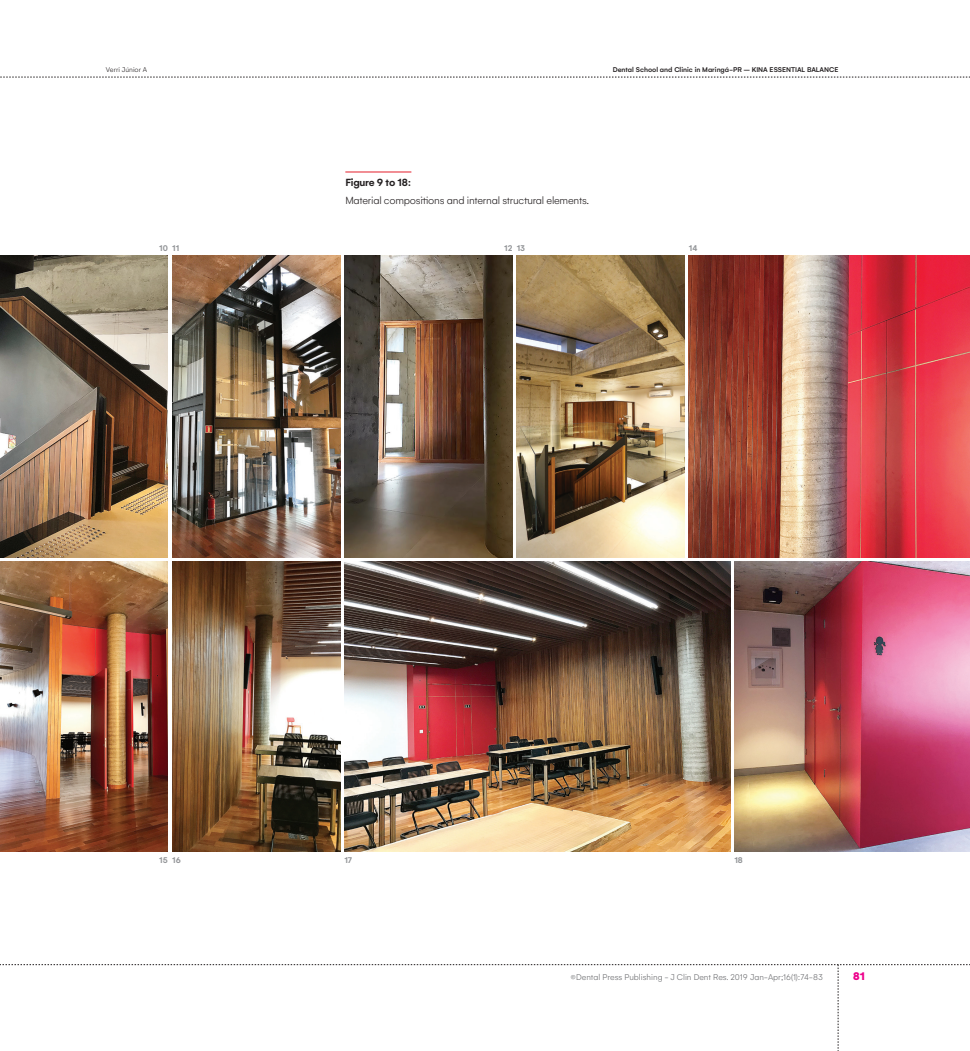
<style>
.page{position:relative;width:970px;height:1051px;background:#fff}
.page>*{position:absolute;margin:0;border:0;box-sizing:border-box;transform-origin:0 0}
.t1{font:900 12px "Gelion";color:#ed028c}
.t2{font:300 11.25px "Gelion";letter-spacing:-.02em;color:#231f20}
.t3{font:600 11.25px "Gelion";letter-spacing:-.02em;color:#231f20}
.t4{font:300 9px "Gelion";color:#6c6d70}
.t5{font:600 9px "Gelion";color:#939598}
.t6{font:500 7.5px "Gelion";color:#231f20}
.t7{font:300 7.5px "Gelion";color:#231f20}
</style>
<div class="page">
<svg style="left:0;top:77px;width:969px;height:1px"></svg>
<svg style="left:0;top:964px;width:968px;height:85px"></svg>
<img style="left:0;top:255px;width:168px;height:302px">
<img style="left:172px;top:255px;width:168px;height:302px">
<img style="left:344px;top:255px;width:168px;height:302px">
<img style="left:516px;top:255px;width:168px;height:302px">
<img style="left:689px;top:255px;width:280px;height:302px">
<img style="left:0;top:561px;width:168px;height:289px">
<img style="left:172px;top:561px;width:168px;height:289px">
<img style="left:344px;top:561px;width:386px;height:289px">
<img style="left:734px;top:561px;width:235px;height:289px">
<hr style="left:345px;top:171px;width:66px;height:1px;background:#e41e2b">
<p class="t7" style="left:106px;top:66px;width:43px">Verri Júnior A</p>
<p class="t6" style="left:612px;top:65px;width:227px">Dental School and Clinic in Maringá-PR – KINA ESSENTIAL BALANCE</p>
<p class="t5" style="left:159px;top:242px;width:10px">10</p>
<p class="t5" style="left:172px;top:242px;width:9px">11</p>
<p class="t3" style="left:345px;top:175px;width:67px">Figure 9 to 18:</p>
<p class="t2" style="left:345px;top:194px;width:245px">Material compositions and internal structural elements.</p>
<p class="t5" style="left:504px;top:242px;width:22px">12 13</p>
<p class="t5" style="left:689px;top:242px;width:10px">14</p>
<p class="t5" style="left:159px;top:854px;width:10px">15</p>
<p class="t5" style="left:172px;top:854px;width:10px">16</p>
<p class="t5" style="left:344px;top:854px;width:9px">17</p>
<p class="t5" style="left:734px;top:854px;width:10px">18</p>
<p class="t4" style="left:570px;top:971px;width:254px">©Dental Press Publishing - J Clin Dent Res. 2019 Jan-Apr;16(1):74-83</p>
<h1 class="t1" style="left:853px;top:967px;width:13px">81</h1>
</div>
